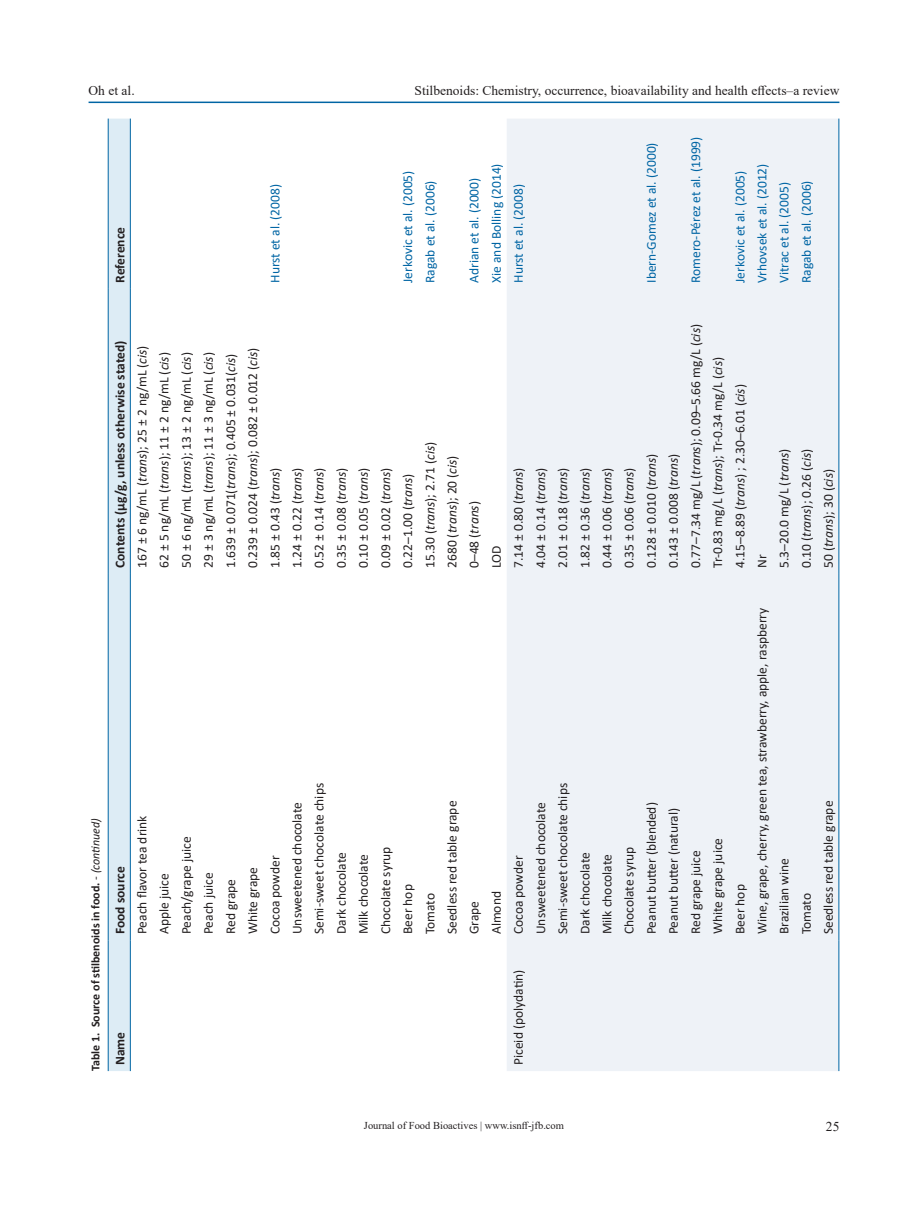
<style>
.page{position:relative;width:919px;height:1217px;background:#fff}
.page>*{position:absolute;margin:0;border:0;box-sizing:border-box;transform-origin:0 0}
.t1{font:13.5px "Calibri";color:#231f20}
.t2{font:13.5px "Calibri";color:#0065a4}
.t3{font:13.5px "Times New Roman";color:#231f20}
.t4{font:700 13.5px "Calibri";color:#231f20}
.t5{font:700 12px "Calibri";color:#231f20}
.t6{font:10.5px "Times New Roman";color:#231f20}
.s1{font-style:italic}
.s2{font-weight:400;font-style:italic}
</style>
<div class="page">
<hr style="left:88px;top:101px;width:751px;height:2px;background:#0065a4">
<div style="left:108px;top:118px;width:22px;height:952px;background:#ddecf5"></div>
<div style="left:507px;top:119px;width:331px;height:951px;background:#eef2f7"></div>
<hr style="left:108px;top:940px;width:1px;height:130px;background:#0065a4">
<hr style="left:130px;top:940px;width:1px;height:130px;background:#0065a4">
<hr style="left:108px;top:574px;width:1px;height:366px;background:#0065a4">
<hr style="left:130px;top:574px;width:1px;height:366px;background:#0065a4">
<hr style="left:108px;top:289px;width:1px;height:285px;background:#0065a4">
<hr style="left:130px;top:289px;width:1px;height:285px;background:#0065a4">
<hr style="left:108px;top:119px;width:1px;height:170px;background:#0065a4">
<hr style="left:130px;top:119px;width:1px;height:170px;background:#0065a4">
<hr style="left:838px;top:119px;width:1px;height:170px;background:#0065a4">
<hr style="left:838px;top:940px;width:1px;height:130px;background:#0065a4">
<hr style="left:838px;top:574px;width:1px;height:366px;background:#0065a4">
<hr style="left:838px;top:289px;width:1px;height:285px;background:#0065a4">
<p class="t3" style="left:88px;top:81px;width:48px">Oh et al.</p>
<p class="t3" style="left:414px;top:81px;width:426px">Stilbenoids: Chemistry, occurrence, bioavailability and health effects–a review</p>
<p class="t4" style="left:110px;top:283px;width:58px;rotate:-90deg">Reference</p>
<p class="t2" style="left:265px;top:283px;width:100px;rotate:-90deg">Hurst et al. (2008)</p>
<p class="t2" style="left:398px;top:283px;width:114px;rotate:-90deg">Jerkovic et al. (2005)</p>
<p class="t2" style="left:420px;top:283px;width:104px;rotate:-90deg">Ragab et al. (2006)</p>
<p class="t2" style="left:464px;top:283px;width:107px;rotate:-90deg">Adrian et al. (2000)</p>
<p class="t2" style="left:487px;top:283px;width:121px;rotate:-90deg">Xie and Bolling (2014)</p>
<p class="t2" style="left:509px;top:283px;width:100px;rotate:-90deg">Hurst et al. (2008)</p>
<p class="t2" style="left:641px;top:283px;width:142px;rotate:-90deg">Ibern-Gomez et al. (2000)</p>
<p class="t2" style="left:686px;top:283px;width:148px;rotate:-90deg">Romero-Pérez et al. (1999)</p>
<p class="t2" style="left:730px;top:283px;width:114px;rotate:-90deg">Jerkovic et al. (2005)</p>
<p class="t2" style="left:752px;top:283px;width:121px;rotate:-90deg">Vrhovsek et al. (2012)</p>
<p class="t2" style="left:774px;top:283px;width:102px;rotate:-90deg">Vitrac et al. (2005)</p>
<p class="t2" style="left:796px;top:283px;width:104px;rotate:-90deg">Ragab et al. (2006)</p>
<p class="t4" style="left:110px;top:568px;width:229px;rotate:-90deg">Contents (μg/g, unless otherwise stated)</p>
<p class="t1" style="left:133px;top:568px;width:224px;rotate:-90deg">167 ± 6 ng/mL (<span class="s1">trans</span>); 25 ± 2 ng/mL (<span class="s1">cis</span>)</p>
<p class="t1" style="left:155px;top:568px;width:217px;rotate:-90deg">62 ± 5 ng/mL (<span class="s1">trans</span>); 11 ± 2 ng/mL (<span class="s1">cis</span>)</p>
<p class="t1" style="left:177px;top:568px;width:217px;rotate:-90deg">50 ± 6 ng/mL (<span class="s1">trans</span>); 13 ± 2 ng/mL (<span class="s1">cis</span>)</p>
<p class="t1" style="left:199px;top:568px;width:217px;rotate:-90deg">29 ± 3 ng/mL (<span class="s1">trans</span>); 11 ± 3 ng/mL (<span class="s1">cis</span>)</p>
<p class="t1" style="left:221px;top:568px;width:216px;rotate:-90deg">1.639 ± 0.071(<span class="s1">trans</span>); 0.405 ± 0.031(<span class="s1">cis</span>)</p>
<p class="t1" style="left:243px;top:568px;width:222px;rotate:-90deg">0.239 ± 0.024 (<span class="s1">trans</span>); 0.082 ± 0.012 (<span class="s1">cis</span>)</p>
<p class="t1" style="left:265px;top:568px;width:102px;rotate:-90deg">1.85 ± 0.43 (<span class="s1">trans</span>)</p>
<p class="t1" style="left:287px;top:568px;width:102px;rotate:-90deg">1.24 ± 0.22 (<span class="s1">trans</span>)</p>
<p class="t1" style="left:310px;top:568px;width:102px;rotate:-90deg">0.52 ± 0.14 (<span class="s1">trans</span>)</p>
<p class="t1" style="left:332px;top:568px;width:102px;rotate:-90deg">0.35 ± 0.08 (<span class="s1">trans</span>)</p>
<p class="t1" style="left:354px;top:568px;width:102px;rotate:-90deg">0.10 ± 0.05 (<span class="s1">trans</span>)</p>
<p class="t1" style="left:376px;top:568px;width:102px;rotate:-90deg">0.09 ± 0.02 (<span class="s1">trans</span>)</p>
<p class="t1" style="left:398px;top:568px;width:96px;rotate:-90deg">0.22–1.00 (<span class="s1">trans</span>)</p>
<p class="t1" style="left:420px;top:568px;width:128px;rotate:-90deg">15.30 (<span class="s1">trans</span>); 2.71 (<span class="s1">cis</span>)</p>
<p class="t1" style="left:442px;top:568px;width:114px;rotate:-90deg">2680 (<span class="s1">trans</span>); 20 (<span class="s1">cis</span>)</p>
<p class="t1" style="left:464px;top:568px;width:68px;rotate:-90deg">0–48 (<span class="s1">trans</span>)</p>
<p class="t1" style="left:487px;top:568px;width:24px;rotate:-90deg">LOD</p>
<p class="t1" style="left:509px;top:568px;width:102px;rotate:-90deg">7.14 ± 0.80 (<span class="s1">trans</span>)</p>
<p class="t1" style="left:531px;top:568px;width:102px;rotate:-90deg">4.04 ± 0.14 (<span class="s1">trans</span>)</p>
<p class="t1" style="left:553px;top:568px;width:102px;rotate:-90deg">2.01 ± 0.18 (<span class="s1">trans</span>)</p>
<p class="t1" style="left:575px;top:568px;width:102px;rotate:-90deg">1.82 ± 0.36 (<span class="s1">trans</span>)</p>
<p class="t1" style="left:597px;top:568px;width:102px;rotate:-90deg">0.44 ± 0.06 (<span class="s1">trans</span>)</p>
<p class="t1" style="left:619px;top:568px;width:102px;rotate:-90deg">0.35 ± 0.06 (<span class="s1">trans</span>)</p>
<p class="t1" style="left:641px;top:568px;width:115px;rotate:-90deg">0.128 ± 0.010 (<span class="s1">trans</span>)</p>
<p class="t1" style="left:664px;top:568px;width:115px;rotate:-90deg">0.143 ± 0.008 (<span class="s1">trans</span>)</p>
<p class="t1" style="left:686px;top:568px;width:245px;rotate:-90deg">0.77–7.34 mg/L (<span class="s1">trans</span>); 0.09–5.66 mg/L (<span class="s1">cis</span>)</p>
<p class="t1" style="left:708px;top:568px;width:212px;rotate:-90deg">Tr-0.83 mg/L (<span class="s1">trans</span>); Tr-0.34 mg/L (<span class="s1">cis</span>)</p>
<p class="t1" style="left:730px;top:568px;width:185px;rotate:-90deg">4.15–8.89 (<span class="s1">trans</span>) ; 2.30–6.01 (<span class="s1">cis</span>)</p>
<p class="t1" style="left:752px;top:568px;width:15px;rotate:-90deg">Nr</p>
<p class="t1" style="left:774px;top:568px;width:120px;rotate:-90deg">5.3–20.0 mg/L (<span class="s1">trans</span>)</p>
<p class="t1" style="left:796px;top:568px;width:121px;rotate:-90deg">0.10 (<span class="s1">trans</span>); 0.26 (<span class="s1">cis</span>)</p>
<p class="t1" style="left:818px;top:568px;width:100px;rotate:-90deg">50 (<span class="s1">trans</span>); 30 (<span class="s1">cis</span>)</p>
<p class="t5" style="left:87px;top:1070px;width:254px;rotate:-90deg">Table 1. Source of stilbenoids in food. <span class="s2">- (continued)</span></p>
<p class="t4" style="left:110px;top:934px;width:69px;rotate:-90deg">Food source</p>
<p class="t1" style="left:133px;top:934px;width:120px;rotate:-90deg">Peach flavor tea drink</p>
<p class="t1" style="left:155px;top:934px;width:62px;rotate:-90deg">Apple juice</p>
<p class="t1" style="left:177px;top:934px;width:99px;rotate:-90deg">Peach/grape juice</p>
<p class="t1" style="left:199px;top:934px;width:63px;rotate:-90deg">Peach juice</p>
<p class="t1" style="left:221px;top:934px;width:57px;rotate:-90deg">Red grape</p>
<p class="t1" style="left:243px;top:934px;width:69px;rotate:-90deg">White grape</p>
<p class="t1" style="left:265px;top:934px;width:80px;rotate:-90deg">Cocoa powder</p>
<p class="t1" style="left:287px;top:934px;width:134px;rotate:-90deg">Unsweetened chocolate</p>
<p class="t1" style="left:310px;top:934px;width:153px;rotate:-90deg">Semi-sweet chocolate chips</p>
<p class="t1" style="left:332px;top:934px;width:83px;rotate:-90deg">Dark chocolate</p>
<p class="t1" style="left:354px;top:934px;width:82px;rotate:-90deg">Milk chocolate</p>
<p class="t1" style="left:376px;top:934px;width:89px;rotate:-90deg">Chocolate syrup</p>
<p class="t1" style="left:398px;top:934px;width:51px;rotate:-90deg">Beer hop</p>
<p class="t1" style="left:420px;top:934px;width:43px;rotate:-90deg">Tomato</p>
<p class="t1" style="left:442px;top:934px;width:135px;rotate:-90deg">Seedless red table grape</p>
<p class="t1" style="left:464px;top:934px;width:35px;rotate:-90deg">Grape</p>
<p class="t1" style="left:487px;top:934px;width:44px;rotate:-90deg">Almond</p>
<p class="t1" style="left:509px;top:934px;width:80px;rotate:-90deg">Cocoa powder</p>
<p class="t1" style="left:531px;top:934px;width:134px;rotate:-90deg">Unsweetened chocolate</p>
<p class="t1" style="left:553px;top:934px;width:153px;rotate:-90deg">Semi-sweet chocolate chips</p>
<p class="t1" style="left:575px;top:934px;width:83px;rotate:-90deg">Dark chocolate</p>
<p class="t1" style="left:597px;top:934px;width:82px;rotate:-90deg">Milk chocolate</p>
<p class="t1" style="left:619px;top:934px;width:89px;rotate:-90deg">Chocolate syrup</p>
<p class="t1" style="left:641px;top:934px;width:133px;rotate:-90deg">Peanut butter (blended)</p>
<p class="t1" style="left:664px;top:934px;width:127px;rotate:-90deg">Peanut butter (natural)</p>
<p class="t1" style="left:686px;top:934px;width:85px;rotate:-90deg">Red grape juice</p>
<p class="t1" style="left:708px;top:934px;width:98px;rotate:-90deg">White grape juice</p>
<p class="t1" style="left:730px;top:934px;width:51px;rotate:-90deg">Beer hop</p>
<p class="t1" style="left:752px;top:934px;width:328px;rotate:-90deg">Wine, grape, cherry, green tea, strawberry, apple, raspberry</p>
<p class="t1" style="left:774px;top:934px;width:78px;rotate:-90deg">Brazilian wine</p>
<p class="t1" style="left:796px;top:934px;width:43px;rotate:-90deg">Tomato</p>
<p class="t1" style="left:818px;top:934px;width:135px;rotate:-90deg">Seedless red table grape</p>
<p class="t4" style="left:110px;top:1064px;width:35px;rotate:-90deg">Name</p>
<p class="t1" style="left:509px;top:1064px;width:97px;rotate:-90deg">Piceid (polydatin)</p>
<p class="t6" style="left:364px;top:1117px;width:201px">Journal of Food Bioactives | www.isnff-jfb.com</p>
<p class="t3" style="left:825px;top:1116px;width:15px">25</p>
</div>
